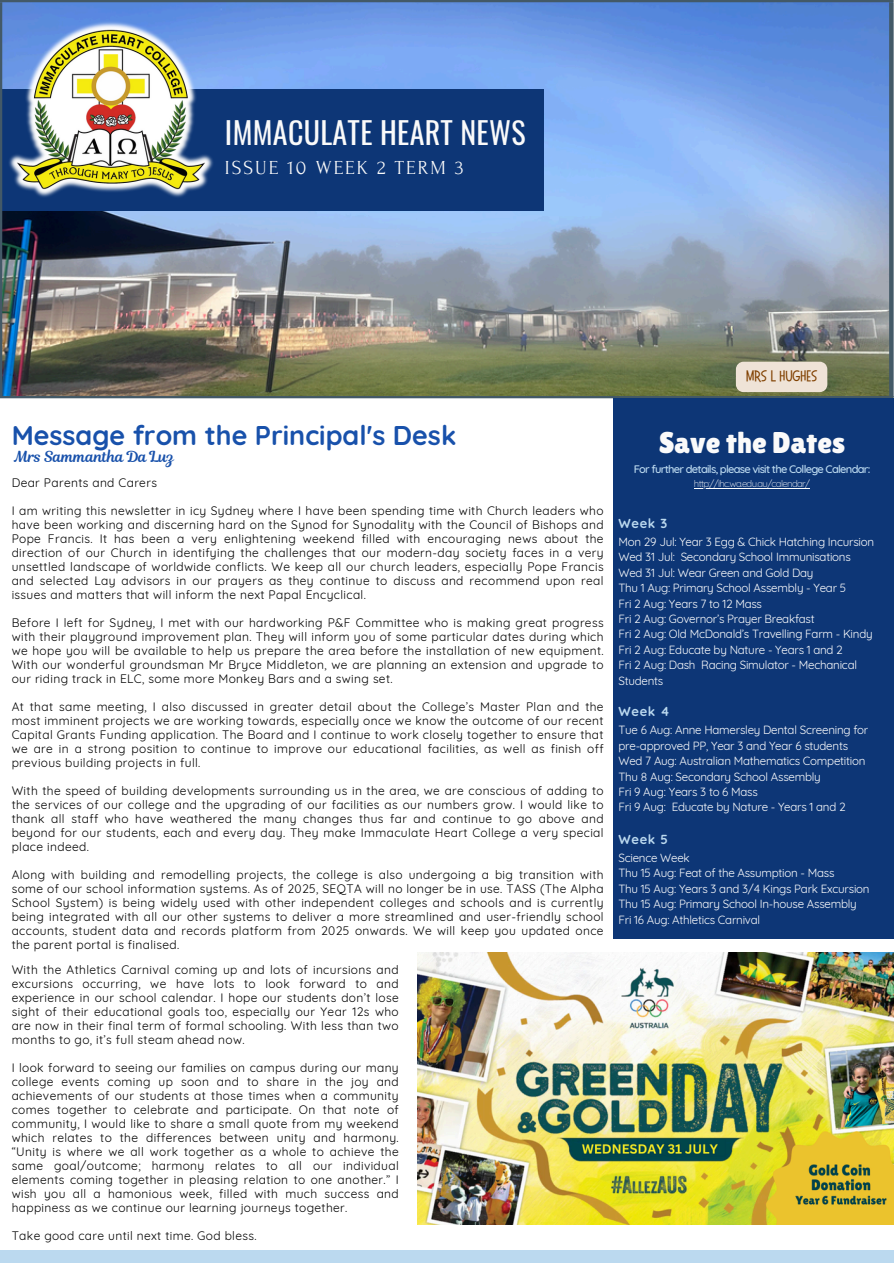
<style>
.page{position:relative;width:894px;height:1264px;background:#fff}
.page>*{position:absolute;margin:0;border:0;box-sizing:border-box;transform-origin:0 0}
.t1{font:30px "Oswald";letter-spacing:.01em;color:#fafafa}
.t2{font:30px "Lilita One";color:#fafafa}
.t3{font:700 27px "Quicksand";color:#1851ab}
.t4{font:19.8px "Forum";letter-spacing:.1em;color:#fafafa}
.t5{font:19.5px "Sweet Salty";color:#804000}
.t6{font:15px "RTL Romman Regular";color:#1851ab}
.t7{font:700 13.05px "Quicksand";letter-spacing:.05em;color:#bbd9ef}
.t8{font:12px/14px "Quicksand";letter-spacing:.03em;color:#000;text-align:justify}
.t9{font:11.55px/15.5px "Quicksand";letter-spacing:-.02em;color:#fff}
.t10{font:500 11.1px "Quicksand";letter-spacing:-.065em;color:#bbd9ef}
.t11{font:300 9.6px "Quicksand";letter-spacing:-.065em;color:#fff}
</style>
<div class="page">
<img style="left:2px;top:2px;width:886px;height:394px">
<div style="left:0;top:89px;width:543px;height:122px;background:#0d3676"></div>
<img style="left:4px;top:20px;width:211px;height:177px">
<div style="left:0;top:1250px;width:893px;height:12px;background:#bbd9ef"></div>
<hr style="left:0;top:396px;width:893px;height:2px;background:#435967">
<hr style="left:0;top:0;width:893px;height:2px;background:#435967">
<hr style="left:0;top:2px;width:2px;height:395px;background:#435967">
<div style="left:613px;top:398px;width:280px;height:540px;background:#0d3676"></div>
<svg style="left:888px;top:2px;width:5px;height:394px;background:#50677a"></svg>
<img style="left:418px;top:952px;width:475px;height:272px">
<hr style="left:693px;top:488px;width:116px;height:1px;background:#fff">
<div style="left:735px;top:362px;width:92px;height:30px;background:#efe3d7"></div>
<p class="t1" style="left:225px;top:110px;width:302px">IMMACULATE HEART NEWS</p>
<p class="t4" style="left:225px;top:157px;width:240px">ISSUE 10 WEEK 2 TERM 3</p>
<p class="t5" style="left:745px;top:367px;width:73px">MRS L HUGHES</p>
<h6 class="t3" style="left:12px;top:418px;width:446px">Message from the Principal's Desk</h6>
<h6 class="t6" style="left:14px;top:446px;width:161px">Mrs Sammantha Da Luz</h6>
<h6 class="t8" style="left:12px;top:475px;width:147px">Dear Parents and Carers</h6>
<p class="t8" style="left:12px;top:503px;width:593px">I am writing this newsletter in icy Sydney where I have been spending time with Church leaders who have been working and discerning hard on the Synod for Synodality with the Council of Bishops and Pope Francis. It has been a very enlightening weekend filled with encouraging news about the direction of our Church in identifying the challenges that our modern-day society faces in a very unsettled landscape of worldwide conflicts. We keep all our church leaders, especially Pope Francis and selected Lay advisors in our prayers as they continue to discuss and recommend upon real issues and matters that will inform the next Papal Encyclical.</p>
<p class="t8" style="left:12px;top:615px;width:593px">Before I left for Sydney, I met with our hardworking P&amp;F Committee who is making great progress with their playground improvement plan. They will inform you of some particular dates during which we hope you will be available to help us prepare the area before the installation of new equipment.<br>With our wonderful groundsman Mr Bryce Middleton, we are planning an extension and upgrade to our riding track in ELC, some more Monkey Bars and a swing set.</p>
<p class="t8" style="left:12px;top:699px;width:593px">At that same meeting, I also discussed in greater detail about the College’s Master Plan and the most imminent projects we are working towards, especially once we know the outcome of our recent Capital Grants Funding application. The Board and I continue to work closely together to ensure that we are in a strong position to continue to improve our educational facilities, as well as finish off previous building projects in full.</p>
<p class="t8" style="left:12px;top:783px;width:593px">With the speed of building developments surrounding us in the area, we are conscious of adding to the services of our college and the upgrading of our facilities as our numbers grow. I would like to thank all staff who have weathered the many changes thus far and continue to go above and beyond for our students, each and every day. They make Immaculate Heart College a very special place indeed.</p>
<p class="t8" style="left:12px;top:867px;width:593px">Along with building and remodelling projects, the college is also undergoing a big transition with some of our school information systems. As of 2025, SEQTA will no longer be in use. TASS (The Alpha School System) is being widely used with other independent colleges and schools and is currently being integrated with all our other systems to deliver a more streamlined and user-friendly school accounts, student data and records platform from 2025 onwards. We will keep you updated once the parent portal is finalised.</p>
<p class="t8" style="left:12px;top:962px;width:388px">With the Athletics Carnival coming up and lots of incursions and excursions occurring, we have lots to look forward to and experience in our school calendar. I hope our students don’t lose sight of their educational goals too, especially our Year 12s who are now in their final term of formal schooling. With less than two months to go, it’s full steam ahead now.</p>
<p class="t8" style="left:12px;top:1060px;width:388px">I look forward to seeing our families on campus during our many college events coming up soon and to share in the joy and achievements of our students at those times when a community comes together to celebrate and participate. On that note of community, I would like to share a small quote from my weekend which relates to the differences between unity and harmony. “Unity is where we all work together as a whole to achieve the same goal/outcome; harmony relates to all our individual elements coming together in pleasing relation to one another.” I wish you all a hamonious week, filled with much success and happiness as we continue our learning journeys together.</p>
<p class="t8" style="left:12px;top:1228px;width:246px">Take good care until next time. God bless.</p>
<p class="t2" style="left:658px;top:425px;width:188px">Save the Dates</p>
<p class="t10" style="left:633px;top:462px;width:238px">For further details, please visit the College Calendar:</p>
<p class="t11" style="left:693px;top:477px;width:118px">http://ihc.wa.edu.au/calendar/</p>
<h4 class="t7" style="left:618px;top:514px;width:50px">Week 3</h4>
<h5 class="t9" style="left:618px;top:533px;width:257px">Mon 29 Jul: Year 3 Egg &amp; Chick Hatching Incursion</h5>
<h2 class="t9" style="left:618px;top:549px;width:234px">Wed 31 Jul: Secondary School Immunisations</h2>
<p class="t9" style="left:618px;top:564px;width:196px">Wed 31 Jul: Wear Green and Gold Day</p>
<p class="t9" style="left:618px;top:580px;width:229px">Thu 1 Aug: Primary School Assembly - Year 5</p>
<h3 class="t9" style="left:618px;top:595px;width:145px">Fri 2 Aug: Years 7 to 12 Mass</h3>
<p class="t9" style="left:618px;top:611px;width:198px">Fri 2 Aug: Governor’s Prayer Breakfast</p>
<p class="t9" style="left:618px;top:626px;width:255px">Fri 2 Aug: Old McDonald’s Travelling Farm - Kindy</p>
<p class="t9" style="left:618px;top:641px;width:226px">Fri 2 Aug: Educate by Nature - Years 1 and 2</p>
<p class="t9" style="left:618px;top:657px;width:240px">Fri 2 Aug: Dash Racing Simulator - Mechanical<br>Students</p>
<p class="t7" style="left:618px;top:703px;width:53px">Week 4</p>
<p class="t9" style="left:618px;top:722px;width:251px">Tue 6 Aug: Anne Hamersley Dental Screening for pre-approved PP, Year 3 and Year 6 students</p>
<h6 class="t9" style="left:618px;top:753px;width:248px">Wed 7 Aug: Australian Mathematics Competition</h6>
<p class="t9" style="left:618px;top:768px;width:204px">Thu 8 Aug: Secondary School Assembly</p>
<p class="t9" style="left:618px;top:784px;width:141px">Fri 9 Aug: Years 3 to 6 Mass</p>
<p class="t9" style="left:618px;top:799px;width:228px">Fri 9 Aug: Educate by Nature - Years 1 and 2</p>
<p class="t7" style="left:618px;top:830px;width:51px">Week 5</p>
<p class="t9" style="left:618px;top:850px;width:73px">Science Week</p>
<p class="t9" style="left:618px;top:865px;width:217px">Thu 15 Aug: Feat of the Assumption - Mass</p>
<p class="t9" style="left:618px;top:880px;width:252px">Thu 15 Aug: Years 3 and 3/4 Kings Park Excursion</p>
<p class="t9" style="left:618px;top:896px;width:240px">Thu 15 Aug: Primary School In-house Assembly</p>
<p class="t9" style="left:618px;top:911px;width:143px">Fri 16 Aug: Athletics Carnival</p>
</div>
